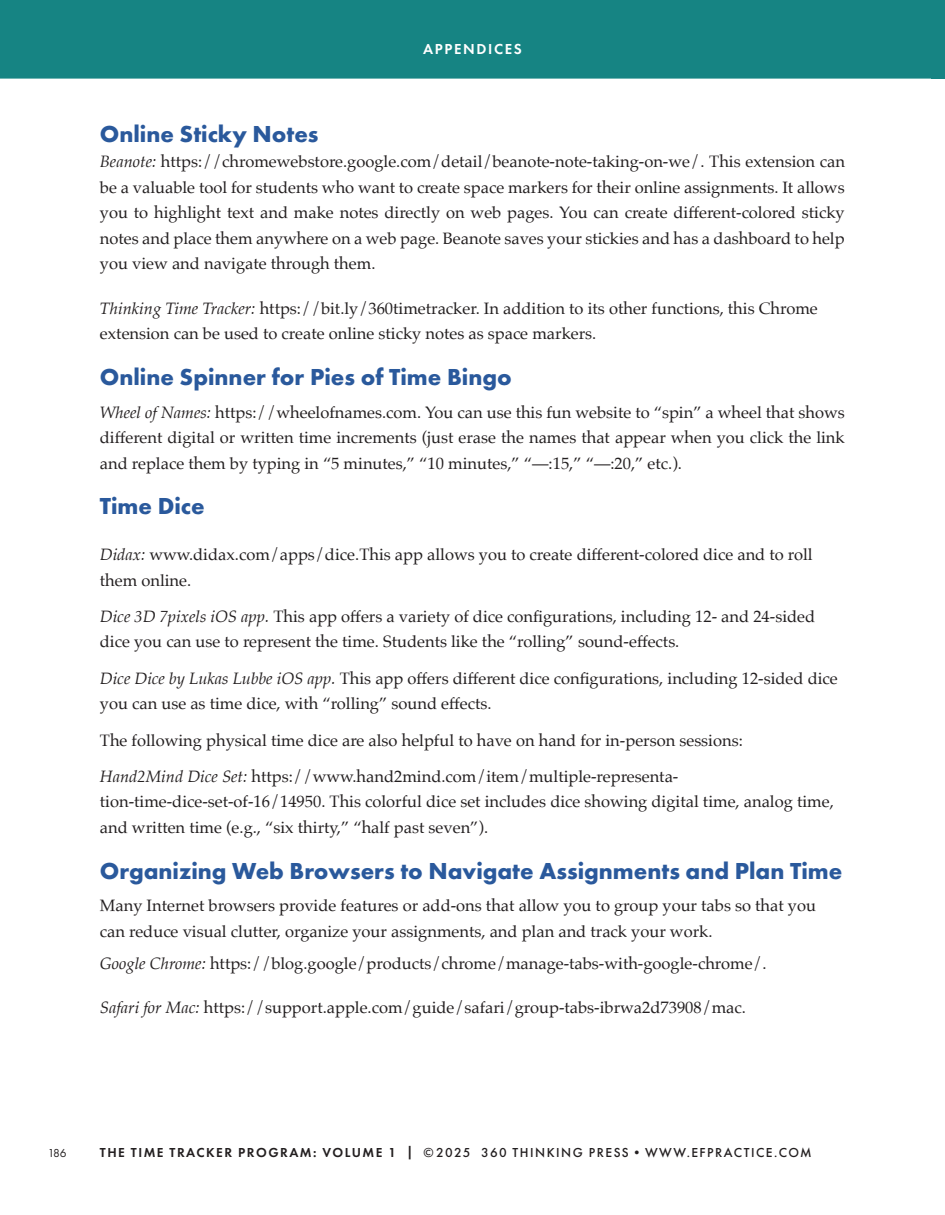
<style>
.page{position:relative;width:945px;height:1215px;background:#fff}
.page>*{position:absolute;margin:0;border:0;box-sizing:border-box;transform-origin:0 0}
.t1{font:700 24px "Futura PT";color:#2a599c}
.t2{font:16.5px/25.5px "Palatino";color:#231f20}
.t3{font:600 15px "Futura PT";letter-spacing:.11em;color:#fff}
.t4{font:500 13.5px "Futura PT";letter-spacing:.11em;color:#231f20}
.t5{font:12px "Futura PT";color:#231f20}
.s1{font-style:italic}
.s2{font-weight:600}
</style>
<div class="page">
<div style="left:932px;top:0;width:13px;height:79px;background:#168483"></div>
<div style="left:0;top:0;width:932px;height:79px;background:#168483"></div>
<p class="t3" style="left:423px;top:39px;width:100px">APPENDICES</p>
<h1 class="t1" style="left:100px;top:118px;width:220px">Online Sticky Notes</h1>
<p class="t2" style="left:100px;top:149px;width:747px;text-align:justify"><span class="s1">Beanote:</span> https://chromewebstore.google.com/detail/beanote-note-taking-on-we/. This extension can be a valuable tool for students who want to create space markers for their online assignments. It allows you to highlight text and make notes directly on web pages. You can create different-colored sticky notes and place them anywhere on a web page. Beanote saves your stickies and has a dashboard to help you view and navigate through them.</p>
<p class="t2" style="left:100px;top:295px;width:719px"><span class="s1">Thinking Time Tracker:</span> https://bit.ly/360timetracker. In addition to its other functions, this Chrome extension can be used to create online sticky notes as space markers.</p>
<h1 class="t1" style="left:100px;top:362px;width:413px">Online Spinner for Pies of Time Bingo</h1>
<p class="t2" style="left:100px;top:399px;width:746px;text-align:justify"><span class="s1">Wheel of Names:</span> https://wheelofnames.com. You can use this fun website to “spin” a wheel that shows different digital or written time increments (just erase the names that appear when you click the link and replace them by typing in “5 minutes,” “10 minutes,” “—:15,” “—:20,” etc.).</p>
<h1 class="t1" style="left:100px;top:491px;width:106px">Time Dice</h1>
<p class="t2" style="left:100px;top:542px;width:714px"><span class="s1">Didax:</span> www.didax.com/apps/dice.This app allows you to create different-colored dice and to roll them online.</p>
<p class="t2" style="left:100px;top:604px;width:717px"><span class="s1">Dice 3D 7pixels iOS app.</span> This app offers a variety of dice configurations, including 12- and 24-sided dice you can use to represent the time. Students like the “rolling” sound-effects.</p>
<p class="t2" style="left:100px;top:665px;width:739px"><span class="s1">Dice Dice by Lukas Lubbe iOS app.</span> This app offers different dice configurations, including 12-sided dice you can use as time dice, with “rolling” sound effects.</p>
<p class="t2" style="left:100px;top:722px;width:644px;line-height:36.3px">The following physical time dice are also helpful to have on hand for in-person sessions:<br><span class="s1">Hand2Mind Dice Set:</span> https://www.hand2mind.com/item/multiple-representa-</p>
<p class="t2" style="left:100px;top:789px;width:735px">tion-time-dice-set-of-16/14950. This colorful dice set includes dice showing digital time, analog time, and written time (e.g., “six thirty,” “half past seven”).</p>
<h1 class="t1" style="left:100px;top:855px;width:744px">Organizing Web Browsers to Navigate Assignments and Plan Time</h1>
<p class="t2" style="left:100px;top:893px;width:718px">Many Internet browsers provide features or add-ons that allow you to group your tabs so that you can reduce visual clutter, organize your assignments, and plan and track your work.</p>
<p class="t2" style="left:100px;top:950px;width:668px"><span class="s1">Google Chrome:</span> https://blog.google/products/chrome/manage-tabs-with-google-chrome/.</p>
<p class="t2" style="left:100px;top:995px;width:648px"><span class="s1">Safari for Mac:</span> https://support.apple.com/guide/safari/group-tabs-ibrwa2d73908/mac.</p>
<p class="t5" style="left:48px;top:1146px;width:20px">186</p>
<p class="t4" style="left:100px;top:1145px;width:713px"><span class="s2">THE TIME TRACKER PROGRAM: VOLUME 1 |</span> ©2025 360 THINKING PRESS•WWW.EFPRACTICE.COM</p>
</div>
